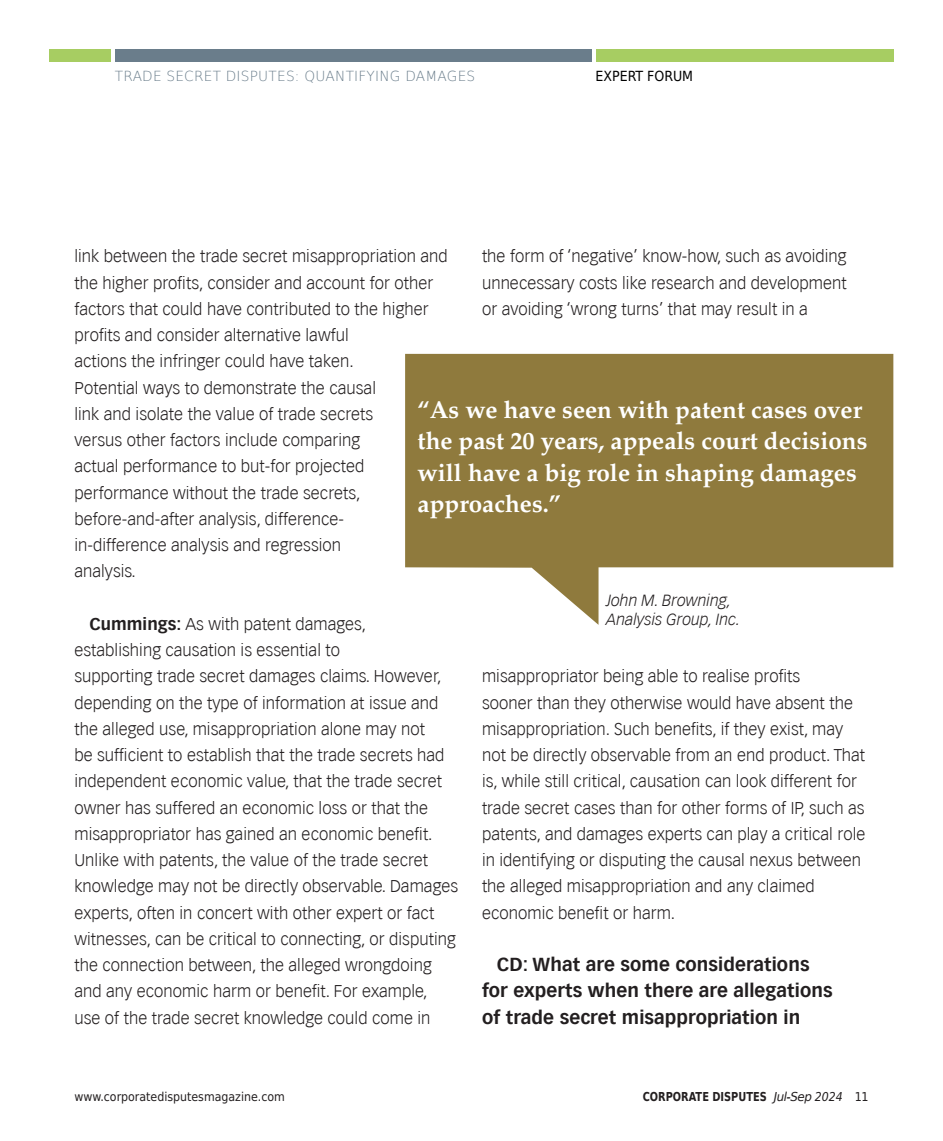
<style>
.page{position:relative;width:943px;height:1141px;background:#fff}
.page>*{position:absolute;margin:0;border:0;box-sizing:border-box;transform-origin:0 0}
.t1{font:700 24.5px/31.5px "Palatino";color:#fff}
.t2{font:700 18.38px/26.2px "Vectora LH";letter-spacing:.005em;color:#231f20}
.t3{font:300 16.62px/26.2px "Vectora LH";letter-spacing:.005em;color:#231f20}
.t4{font:italic 300 15.75px/18.9px "Vectora LH";color:#231f20}
.t5{font:200 14px "DejaVu Sans";letter-spacing:.015em;color:#6a7d8b}
.t6{font:14px "DejaVu Sans Condensed";color:#000}
.t7{font:12.25px "DejaVu Sans Condensed";color:#231f20}
.t8{font:700 12.25px "DejaVu Sans";color:#231f20;scale:.8 1}
.s1{font-weight:700}
.s2{font-weight:400;font-style:italic}
.s3{font-family:"DejaVu Sans Condensed";font-weight:400;font-style:italic}
.s4{font-family:"DejaVu Sans Condensed";font-weight:400}
</style>
<div class="page">
<div style="left:595px;top:50px;width:298px;height:12px;background:#a7cd62"></div>
<div style="left:115px;top:50px;width:477px;height:12px;background:#6a7d8b"></div>
<div style="left:50px;top:50px;width:61px;height:12px;background:#a7cd62"></div>
<svg style="left:405px;top:354px;width:488px;height:271px;fill:#8f7a3d"></svg>
<p class="t5" style="left:115px;top:65px;width:362px">TRADE SECRET DISPUTES: QUANTIFYING DAMAGES</p>
<p class="t6" style="left:595px;top:64px;width:99px">EXPERT FORUM</p>
<p class="t3" style="left:482px;top:244px;width:366px;text-align:justify">the form of ‘negative’ know-how, such as avoiding unnecessary costs like research and development or avoiding ‘wrong turns’ that may result in a</p>
<p class="t3" style="left:74px;top:244px;width:375px">link between the trade secret misappropriation and the higher profits, consider and account for other factors that could have contributed to the higher profits and consider alternative lawful<br>actions the infringer could have taken.<br>Potential ways to demonstrate the causal<br>link and isolate the value of trade secrets<br>versus other factors include comparing<br>actual performance to but-for projected performance without the trade secrets, before-and-after analysis, difference-<br>in-difference analysis and regression<br>analysis.</p>
<p class="t3" style="left:74px;top:611px;width:385px;text-indent:15px"><span class="s1">Cummings:</span> As with patent damages,<br>establishing causation is essential to<br>supporting trade secret damages claims. However, depending on the type of information at issue and the alleged use, misappropriation alone may not<br>be sufficient to establish that the trade secrets had independent economic value, that the trade secret owner has suffered an economic loss or that the misappropriator has gained an economic benefit.<br>Unlike with patents, the value of the trade secret knowledge may not be directly observable. Damages experts, often in concert with other expert or fact witnesses, can be critical to connecting, or disputing the connection between, the alleged wrongdoing and any economic harm or benefit. For example,<br>use of the trade secret knowledge could come in</p>
<h1 class="t1" style="left:417px;top:394px;width:451px">“As we have seen with patent cases over the past 20 years, appeals court decisions will have a big role in shaping damages approaches.”</h1>
<p class="t4" style="left:606px;top:591px;width:135px">John M. Browning,<br>Analysis Group, Inc.</p>
<p class="t3" style="left:482px;top:664px;width:385px">misappropriator being able to realise profits<br>sooner than they otherwise would have absent the misappropriation. Such benefits, if they exist, may not be directly observable from an end product. That is, while still critical, causation can look different for trade secret cases than for other forms of IP, such as patents, and damages experts can play a critical role in identifying or disputing the causal nexus between the alleged misappropriation and any claimed economic benefit or harm.</p>
<p class="t2" style="left:482px;top:951px;width:352px;text-indent:15px">CD: What are some considerations for experts when there are allegations of trade secret misappropriation in</p>
<p class="t7" style="left:74px;top:1086px;width:212px">www.corporatedisputesmagazine.com</p>
<p class="t8" style="left:642px;top:1086px;width:284px">CORPORATE DISPUTES <span class="s2">Jul-Sep</span> <span class="s3">2024</span> <span class="s4">11</span></p>
</div>
